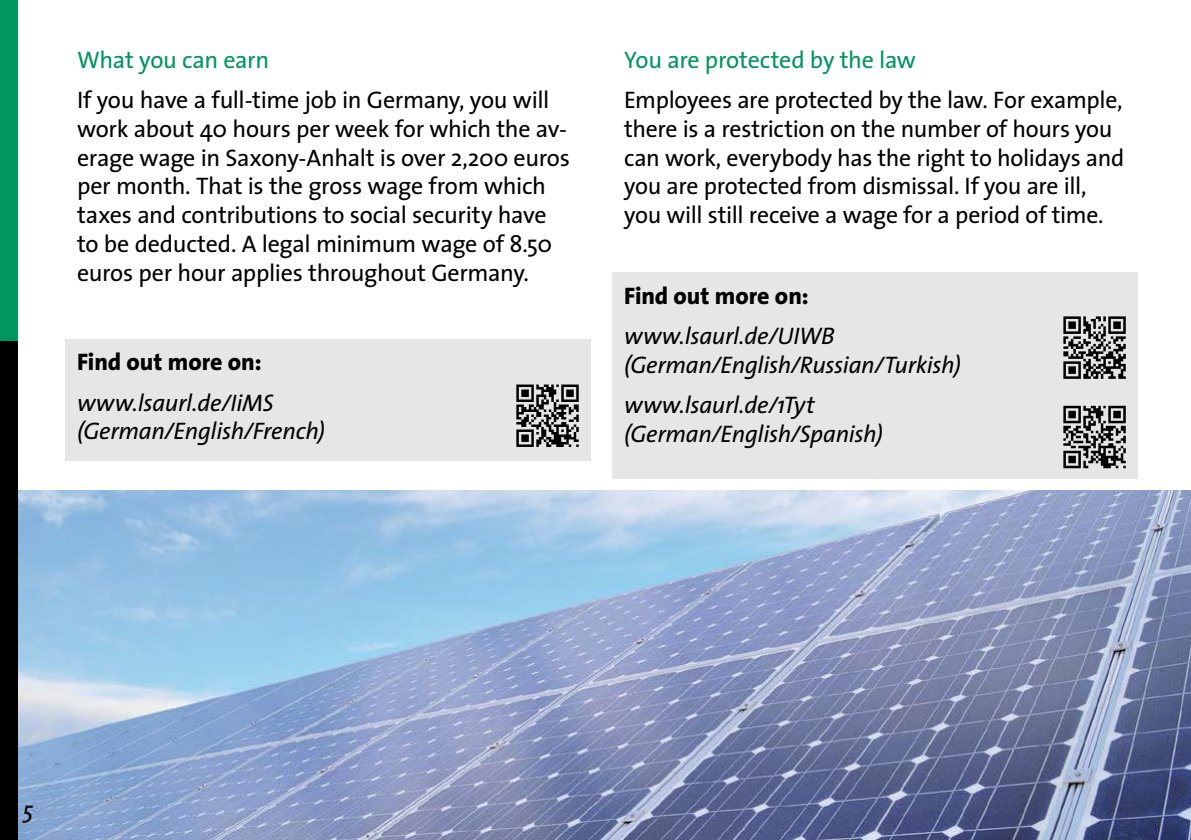
<style>
.page{position:relative;width:1191px;height:840px;background:#fff}
.page>*{position:absolute;margin:0;border:0;box-sizing:border-box;transform-origin:0 0}
.t1{font:24px/28.8px "The Sans";letter-spacing:-.015em;color:#000}
.Hyperlinks{font:italic 24px/28.8px "The Sans";letter-spacing:-.015em;color:#000}
.t2{font:24px "The Sans";letter-spacing:-.015em;color:#00965e}
.t3{font:800 24px "The Sans";letter-spacing:-.005em;color:#000}
</style>
<div class="page">
<div style="left:65px;top:339px;width:525px;height:121px;background:#e6e6e6"></div>
<div style="left:612px;top:272px;width:525px;height:207px;background:#e6e6e6"></div>
<img style="left:17px;top:490px;width:1174px;height:349px">
<div style="left:0;top:0;width:17px;height:341px;background:#00965e"></div>
<div style="left:0;top:341px;width:17px;height:498px;background:#000"></div>
<svg style="left:516px;top:384px;width:63px;height:62px"></svg>
<svg style="left:1063px;top:316px;width:62px;height:62px"></svg>
<svg style="left:1063px;top:405px;width:62px;height:63px"></svg>
<h4 class="t2" style="left:77px;top:40px;width:194px">What you can earn</h4>
<p class="t1" style="left:77px;top:85px;width:494px">If you have a full-time job in Germany, you will work about 40 hours per week for which the av&shy;erage wage in Saxony-Anhalt is over 2,200 euros per month. That is the gross wage from which taxes and contributions to social security have to be deducted. A legal minimum wage of 8.50 euros per hour applies throughout Germany.</p>
<p class="t3" style="left:77px;top:342px;width:186px">Find out more on:</p>
<p class="Hyperlinks" style="left:77px;top:387px;width:249px">www.lsaurl.de/IiMS (German/English/French)</p>
<h4 class="t2" style="left:624px;top:40px;width:293px">You are protected by the law</h4>
<p class="t1" style="left:624px;top:85px;width:502px">Employees are protected by the law. For example, there is a restriction on the number of hours you can work, everybody has the right to holidays and you are protected from dismissal. If you are ill, you will still receive a wage for a period of time.</p>
<h3 class="t3" style="left:624px;top:275px;width:186px">Find out more on:</h3>
<p class="Hyperlinks" style="left:624px;top:320px;width:338px">www.lsaurl.de/UIWB (German/English/Russian/Turkish)</p>
<p class="Hyperlinks" style="left:624px;top:389px;width:260px">www.lsaurl.de/1Tyt (German/English/Spanish)</p>
<p class="Hyperlinks" style="left:23px;top:793px;width:12px">5</p>
</div>
